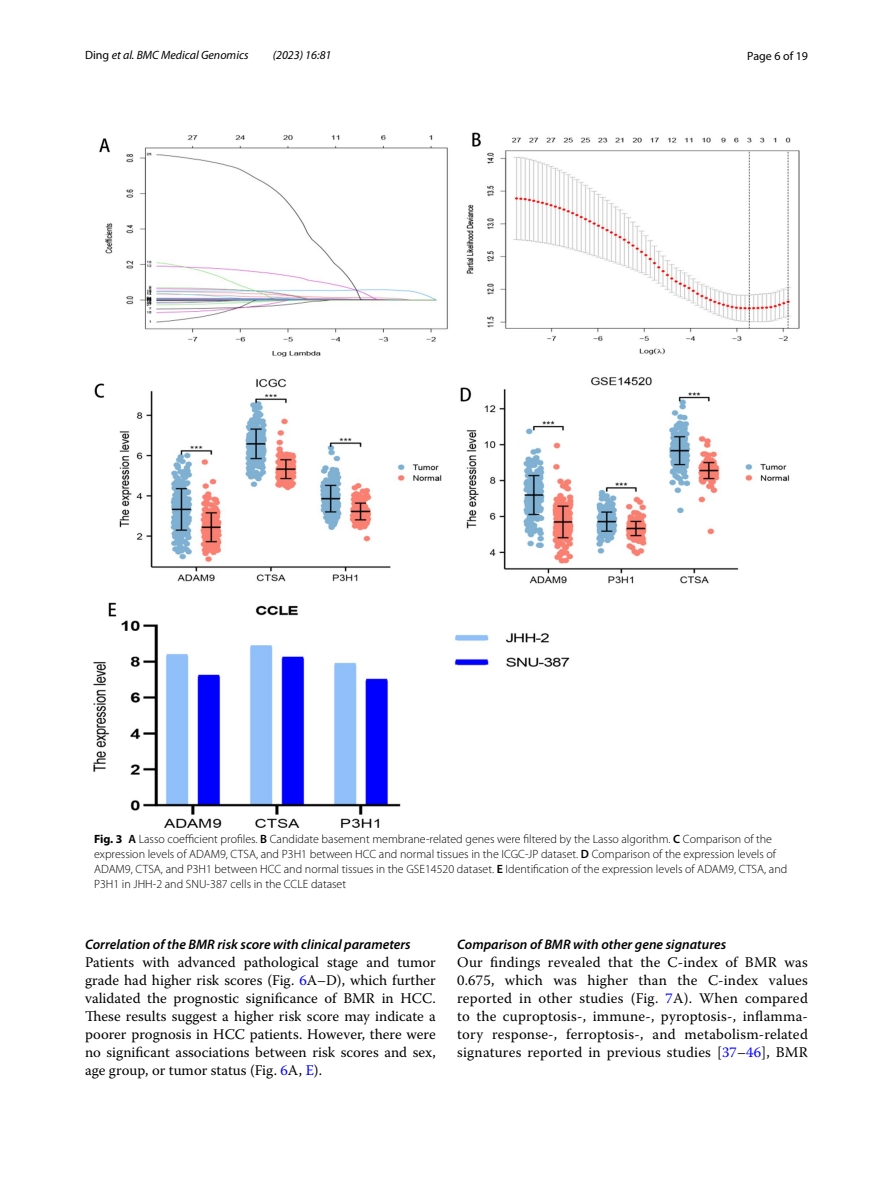
<style>
.page{position:relative;width:893px;height:1187px;background:#fff}
.page>*{position:absolute;margin:0;border:0;box-sizing:border-box;transform-origin:0 0}
.t1{font:14.7px/18px "Warnock Pro";letter-spacing:.005em;color:#000;text-align:justify}
.t2{font:italic 600 13.8px "Myriad Pro";color:#000}
.t3{font:300 12px/15px "Myriad Pro";color:#000}
.t4{font:italic 12px "Myriad Pro";color:#000}
.t5{font:12px "Myriad Pro";color:#000}
.s1{font-style:normal}
.s2{font-weight:700}
.s3{font-weight:600}
.s4{color:#00f}
</style>
<div class="page">
<img style="left:94px;top:133px;width:705px;height:694px">
<p class="t4" style="left:85px;top:48px;width:165px"><span class="s1">Ding</span> et al. BMC Medical Genomics</p>
<p class="t4" style="left:273px;top:48px;width:60px">(2023) 16:81</p>
<p class="t5" style="left:747px;top:48px;width:62px">Page 6 of 19</p>
<p class="t3" style="left:94px;top:831px;width:695px"><span class="s2">Fig. 3</span> <span class="s3">A</span> Lasso coefficient profiles. <span class="s3">B</span> Candidate basement membrane-related genes were filtered by the Lasso algorithm. <span class="s3">C</span> Comparison of the expression levels of ADAM9, CTSA, and P3H1 between HCC and normal tissues in the ICGC-JP dataset. <span class="s3">D</span> Comparison of the expression levels of ADAM9, CTSA, and P3H1 between HCC and normal tissues in the GSE14520 dataset. <span class="s3">E</span> Identification of the expression levels of ADAM9, CTSA, and P3H1 in JHH-2 and SNU-387 cells in the CCLE dataset</p>
<p class="t2" style="left:85px;top:935px;width:327px">Correlation of the BMR risk score with clinical parameters</p>
<p class="t1" style="left:85px;top:952px;width:352px">Patients with advanced pathological stage and tumor grade had higher risk scores (Fig. <span class="s4">6</span>A–D), which further validated the prognostic significance of BMR in HCC.<br>These results suggest a higher risk score may indicate a poorer prognosis in HCC patients. However, there were no significant associations between risk scores and sex, age group, or tumor status (Fig. <span class="s4">6</span>A, <span class="s4">E</span>).</p>
<p class="t2" style="left:457px;top:935px;width:271px">Comparison of BMR with other gene signatures</p>
<p class="t1" style="left:457px;top:952px;width:352px">Our findings revealed that the C-index of BMR was 0.675, which was higher than the C-index values reported in other studies (Fig. <span class="s4">7</span>A). When compared to the cuproptosis-, immune-, pyroptosis-, inflamma&shy;tory response-, ferroptosis-, and metabolism-related signatures reported in previous studies [<span class="s4">37</span>–<span class="s4">46</span>], BMR</p>
</div>
